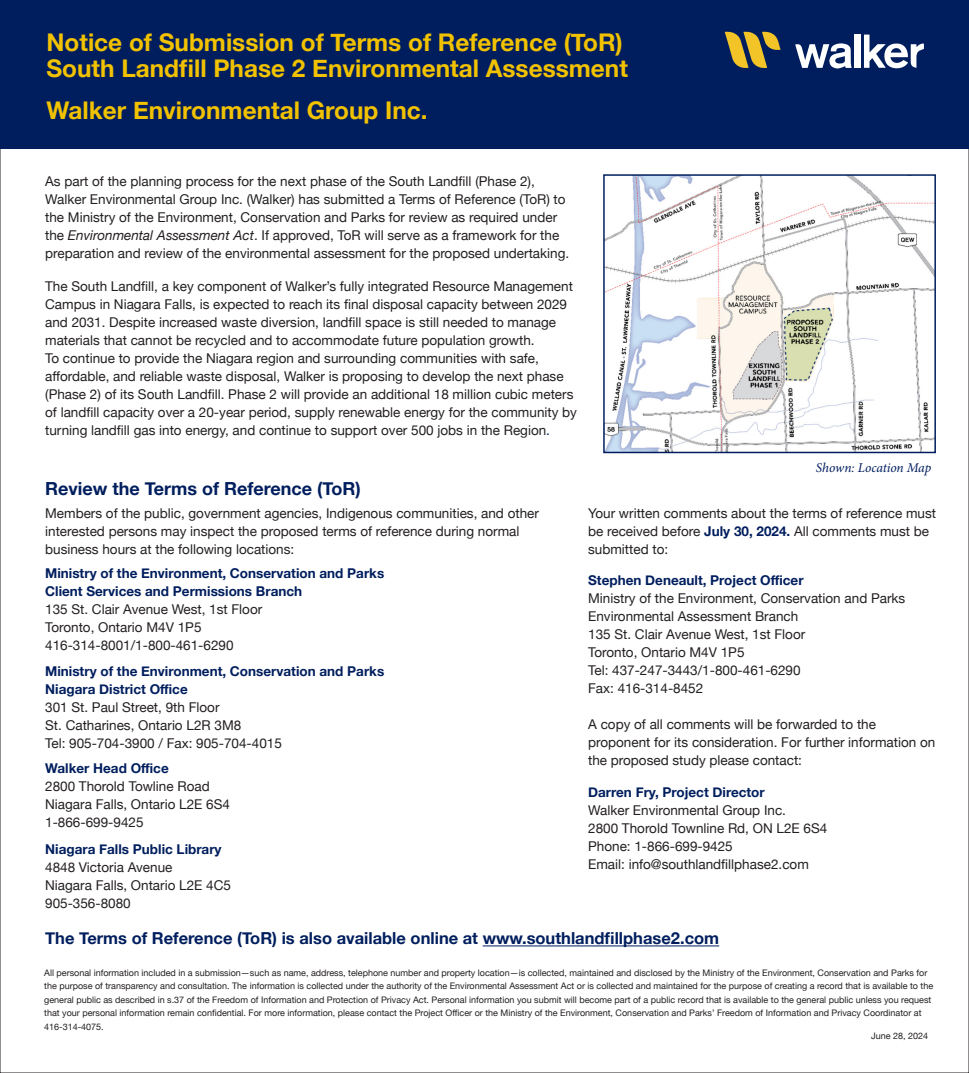
<style>
.page{position:relative;width:969px;height:1073px;background:#fff}
.page>*{position:absolute;margin:0;border:0;box-sizing:border-box;transform-origin:0 0}
.Header_4{font:700 24.3px "Helvetica Neue";color:#f2c200}
.t1{font:700 18px "Helvetica Neue";color:#001e5e}
.t2{font:700 16.5px "Helvetica Neue";color:#001e5e}
.Copy{font:13.5px/18px "Helvetica Neue";color:#231f20}
.t3{font:700 13.5px "Helvetica Neue";color:#001e5e}
.t4{font:italic 13.5px "Minion Pro";letter-spacing:-.005em;color:#001e5e}
.Copy-2{font:9px/13.5px "Helvetica Neue";color:#231f20}
.s1{font-style:italic}
.s2{color:#001e5e}
.s3{font-weight:700;color:#001e5e}
</style>
<div class="page">
<div style="left:0;top:0;width:969px;height:148px;background:#001e5e"></div>
<img style="left:606px;top:177px;width:327px;height:273px">
<div style="left:603px;top:174px;width:333px;height:279px;border:2px solid #001e5e"></div>
<svg style="left:725px;top:31px;width:55px;height:37px"></svg>
<svg style="left:795px;top:43px;width:56px;height:26px"></svg>
<div style="left:854px;top:35px;width:7px;height:33px;background:#fff"></div>
<svg style="left:864px;top:35px;width:60px;height:34px"></svg>
<hr style="left:483px;top:945px;width:236px;height:1px;background:#001e5e">
<p class="Header_4" style="left:46px;top:23px;width:578px">Notice of Submission of Terms of Reference (ToR)</p>
<p class="Header_4" style="left:46px;top:49px;width:583px">South Landfill Phase 2 Environmental Assessment</p>
<p class="Header_4" style="left:46px;top:91px;width:383px">Walker Environmental Group Inc.</p>
<p class="Copy" style="left:45px;top:173px;width:525px">As part of the planning process for the next phase of the South Landfill (Phase 2), Walker Environmental Group Inc. (Walker) has submitted a Terms of Reference (ToR) to the Ministry of the Environment, Conservation and Parks for review as required under the <span class="s1">Environmental Assessment Act</span>. If approved, ToR will serve as a framework for the preparation and review of the environmental assessment for the proposed undertaking.</p>
<p class="Copy" style="left:45px;top:278px;width:533px">The South Landfill, a key component of Walker’s fully integrated Resource Management Campus in Niagara Falls, is expected to reach its final disposal capacity between 2029 and 2031. Despite increased waste diversion, landfill space is still needed to manage materials that cannot be recycled and to accommodate future population growth.<br>To continue to provide the Niagara region and surrounding communities with safe, affordable, and reliable waste disposal, Walker is proposing to develop the next phase (Phase 2) of its South Landfill. Phase 2 will provide an additional 18 million cubic meters of landfill capacity over a 20-year period, supply renewable energy for the community by turning landfill gas into energy, and continue to support over 500 jobs in the Region<span class="s2">.</span></p>
<p class="t4" style="left:816px;top:458px;width:117px">Shown: Location Map</p>
<p class="t1" style="left:45px;top:475px;width:317px">Review the Terms of Reference (ToR)</p>
<p class="Copy" style="left:45px;top:505px;width:495px">Members of the public, government agencies, Indigenous communities, and other</p>
<p class="Copy" style="left:45px;top:523px;width:476px">interested persons may inspect the proposed terms of reference during normal</p>
<p class="Copy" style="left:45px;top:541px;width:251px">business hours at the following locations:</p>
<p class="t3" style="left:45px;top:562px;width:341px">Ministry of the Environment, Conservation and Parks</p>
<p class="t3" style="left:45px;top:580px;width:258px">Client Services and Permissions Branch</p>
<p class="Copy" style="left:45px;top:601px;width:219px">135 St. Clair Avenue West, 1st Floor</p>
<p class="Copy" style="left:45px;top:619px;width:158px">Toronto, Ontario M4V 1P5</p>
<p class="Copy" style="left:45px;top:637px;width:190px">416-314-8001/1-800-461-6290</p>
<p class="t3" style="left:45px;top:660px;width:341px">Ministry of the Environment, Conservation and Parks</p>
<p class="t3" style="left:45px;top:678px;width:144px">Niagara District Office</p>
<p class="Copy" style="left:45px;top:698px;width:176px">301 St. Paul Street, 9th Floor</p>
<p class="Copy" style="left:45px;top:716px;width:198px">St. Catharines, Ontario L2R 3M8</p>
<p class="Copy" style="left:45px;top:734px;width:238px">Tel: 905-704-3900 / Fax: 905-704-4015</p>
<p class="t3" style="left:45px;top:757px;width:125px">Walker Head Office</p>
<p class="Copy" style="left:45px;top:778px;width:166px">2800 Thorold Towline Road</p>
<p class="Copy" style="left:45px;top:796px;width:186px">Niagara Falls, Ontario L2E 6S4</p>
<p class="Copy" style="left:45px;top:814px;width:100px">1-866-699-9425</p>
<p class="t3" style="left:45px;top:838px;width:178px">Niagara Falls Public Library</p>
<p class="Copy" style="left:45px;top:859px;width:129px">4848 Victoria Avenue</p>
<p class="Copy" style="left:45px;top:877px;width:187px">Niagara Falls, Ontario L2E 4C5</p>
<p class="Copy" style="left:45px;top:895px;width:87px">905-356-8080</p>
<p class="t2" style="left:45px;top:925px;width:675px">The Terms of Reference (ToR) is also available online at www.southlandfillphase2.com</p>
<p class="Copy" style="left:588px;top:504px;width:349px">Your written comments about the terms of reference must be received before <span class="s3">July 30, 2024.</span> All comments must be submitted to:</p>
<p class="t3" style="left:588px;top:570px;width:217px">Stephen Deneault, Project Officer</p>
<p class="Copy" style="left:588px;top:590px;width:319px">Ministry of the Environment, Conservation and Parks</p>
<p class="Copy" style="left:588px;top:608px;width:212px">Environmental Assessment Branch</p>
<p class="Copy" style="left:588px;top:626px;width:219px">135 St. Clair Avenue West, 1st Floor</p>
<p class="Copy" style="left:588px;top:644px;width:158px">Toronto, Ontario M4V 1P5</p>
<p class="Copy" style="left:588px;top:662px;width:214px">Tel: 437-247-3443/1-800-461-6290</p>
<p class="Copy" style="left:588px;top:680px;width:117px">Fax: 416-314-8452</p>
<p class="Copy" style="left:588px;top:716px;width:289px">A copy of all comments will be forwarded to the</p>
<p class="Copy" style="left:588px;top:734px;width:349px">proponent for its consideration. For further information on the proposed study please contact:</p>
<p class="t3" style="left:588px;top:781px;width:178px">Darren Fry, Project Director</p>
<p class="Copy" style="left:588px;top:801px;width:199px">Walker Environmental Group Inc.</p>
<p class="Copy" style="left:588px;top:819px;width:241px">2800 Thorold Townline Rd, ON L2E 6S4</p>
<p class="Copy" style="left:588px;top:837px;width:146px">Phone: 1-866-699-9425</p>
<p class="Copy" style="left:588px;top:855px;width:222px">Email: info@southlandfillphase2.com</p>
<p class="Copy-2" style="left:44px;top:966px;width:890px">All personal information included in a submission—such as name, address, telephone number and property location—is collected, maintained and disclosed by the Ministry of the Environment, Conservation and Parks for the purpose of transparency and consultation. The information is collected under the authority of the Environmental Assessment Act or is collected and maintained for the purpose of creating a record that is available to the general public as described in s.37 of the Freedom of Information and Protection of Privacy Act. Personal information you submit will become part of a public record that is available to the general public unless you request that your personal information remain confidential. For more information, please contact the Project Officer or the Ministry of the Environment, Conservation and Parks’ Freedom of Information and Privacy Coordinator at 416-314-4075.</p>
<p class="Copy-2" style="left:871px;top:1029px;width:59px">June 28, 2024</p>
</div>
